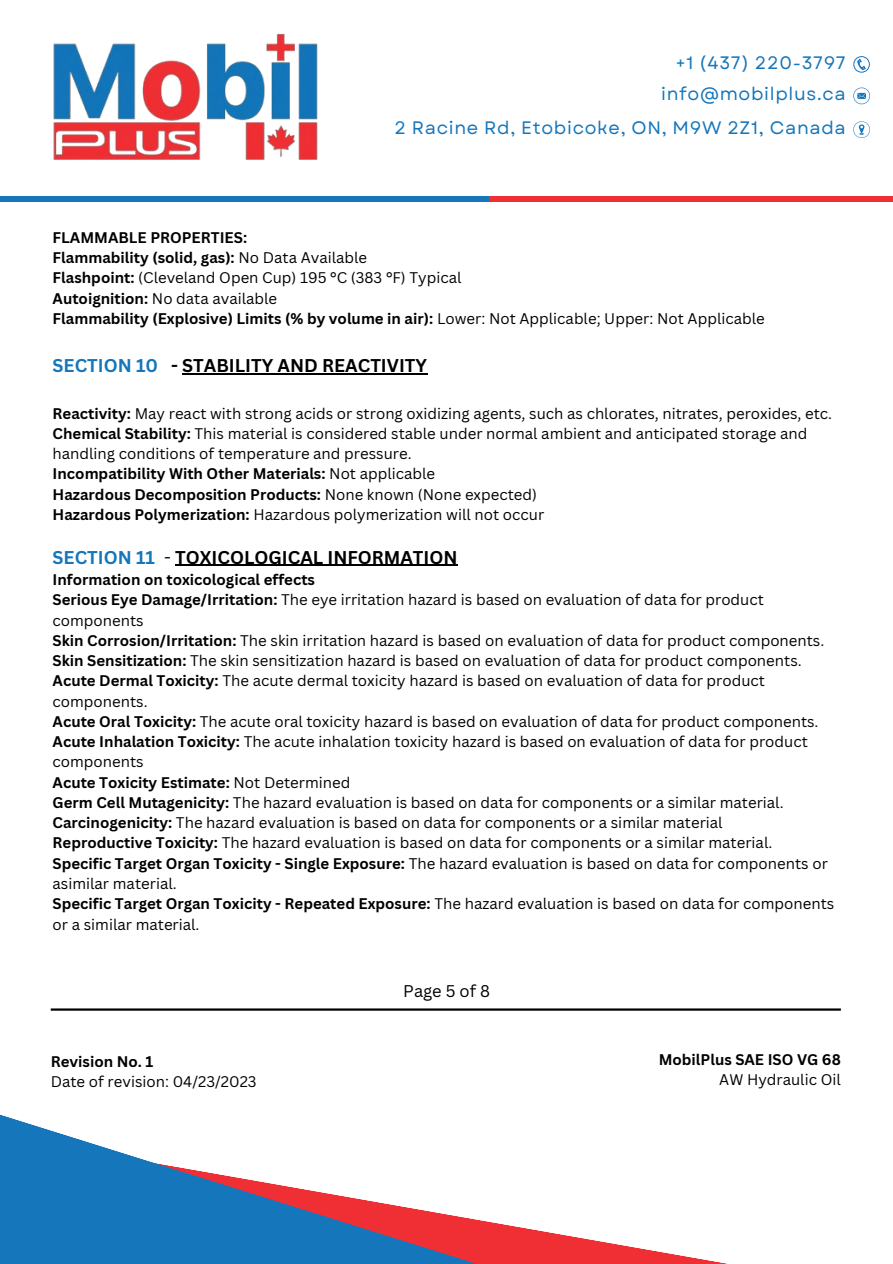
<style>
.page{position:relative;width:893px;height:1264px;background:#fff}
.page>*{position:absolute;margin:0;border:0;box-sizing:border-box;transform-origin:0 0}
.t1{font:18px "Garet";letter-spacing:.04em;color:#1576bb}
.t2{font:700 18px "Canva Sans";color:#000}
.t3{font:16.5px "Canva Sans";color:#000}
.t4{font:15px/20.2px "Canva Sans";color:#000}
.t5{font:700 15px "Canva Sans";color:#000}
.s1{font-weight:400}
.s2{font-weight:700}
.s3{color:#1576bb}
</style>
<div class="page">
<svg style="left:853px;top:56px;width:16px;height:17px"></svg>
<svg style="left:853px;top:88px;width:16px;height:16px"></svg>
<svg style="left:853px;top:121px;width:16px;height:17px"></svg>
<div style="left:0;top:196px;width:489px;height:6px;background:#1576bb"></div>
<div style="left:489px;top:196px;width:403px;height:6px;background:#ef2f34"></div>
<svg style="left:542px;top:1231px;width:180px;height:32px"></svg>
<svg style="left:0;top:1114px;width:542px;height:149px"></svg>
<img style="left:53px;top:33px;width:265px;height:127px">
<hr style="left:182px;top:373px;width:245px;height:1px;background:#000">
<hr style="left:175px;top:565px;width:283px;height:1px;background:#000">
<hr style="left:51px;top:1008px;width:789px;height:2px;background:#000">
<p class="t1" style="left:675px;top:50px;width:172px">+1 (437) 220-3797</p>
<p class="t1" style="left:661px;top:81px;width:186px">info@mobilplus.ca</p>
<p class="t1" style="left:394px;top:115px;width:453px">2 Racine Rd, Etobicoke, ON, M9W 2Z1, Canada</p>
<h2 class="t5" style="left:53px;top:227px;width:196px">FLAMMABLE PROPERTIES:</h2>
<p class="t5" style="left:53px;top:247px;width:316px">Flammability (solid, gas): <span class="s1">No Data Available</span></p>
<h2 class="t4" style="left:53px;top:267px;width:410px"><span class="s2">Flashpoint:</span> (Cleveland Open Cup) 195 °C (383 °F) Typical</h2>
<p class="t4" style="left:53px;top:288px;width:226px"><span class="s2">Autoignition:</span> No data available</p>
<h2 class="t5" style="left:53px;top:308px;width:713px">Flammability (Explosive) Limits (% by volume in air): <span class="s1">Lower: Not Applicable; Upper: Not Applicable</span></h2>
<p class="t2" style="left:53px;top:353px;width:376px"><span class="s3">SECTION 10</span> - STABILITY AND REACTIVITY</p>
<p class="t4" style="left:53px;top:402px;width:781px"><span class="s2">Reactivity:</span> May react with strong acids or strong oxidizing agents, such as chlorates, nitrates, peroxides, etc.</p>
<p class="t4" style="left:53px;top:423px;width:756px"><span class="s2">Chemical Stability:</span> This material is considered stable under normal ambient and anticipated storage and handling conditions of temperature and pressure.</p>
<p class="t5" style="left:53px;top:463px;width:384px">Incompatibility With Other Materials: <span class="s1">Not applicable</span></p>
<p class="t5" style="left:53px;top:483px;width:486px">Hazardous Decomposition Products: <span class="s1">None known (None expected)</span></p>
<p class="t4" style="left:53px;top:504px;width:493px"><span class="s2">Hazardous Polymerization:</span> Hazardous polymerization will not occur</p>
<h1 class="t2" style="left:53px;top:544px;width:406px"><span class="s3">SECTION 11</span> <span class="s1">-</span> TOXICOLOGICAL INFORMATION</h1>
<p class="t5" style="left:53px;top:569px;width:264px">Information on toxicological effects</p>
<p class="t4" style="left:53px;top:589px;width:712px"><span class="s2">Serious Eye Damage/Irritation:</span> The eye irritation hazard is based on evaluation of data for product components</p>
<p class="t4" style="left:53px;top:630px;width:773px"><span class="s2">Skin Corrosion/Irritation:</span> The skin irritation hazard is based on evaluation of data for product components.<br><span class="s2">Skin Sensitization:</span> The skin sensitization hazard is based on evaluation of data for product components.<br><span class="s2">Acute Dermal Toxicity:</span> The acute dermal toxicity hazard is based on evaluation of data for product components.</p>
<p class="t4" style="left:53px;top:711px;width:767px"><span class="s2">Acute Oral Toxicity:</span> The acute oral toxicity hazard is based on evaluation of data for product components.<br><span class="s2">Acute Inhalation Toxicity:</span> The acute inhalation toxicity hazard is based on evaluation of data for product components</p>
<p class="t5" style="left:53px;top:771px;width:299px">Acute Toxicity Estimate: <span class="s1">Not Determined</span></p>
<p class="t4" style="left:53px;top:792px;width:732px"><span class="s2">Germ Cell Mutagenicity:</span> The hazard evaluation is based on data for components or a similar material.<br><span class="s2">Carcinogenicity:</span> The hazard evaluation is based on data for components or a similar material</p>
<p class="t4" style="left:53px;top:832px;width:721px"><span class="s2">Reproductive Toxicity:</span> The hazard evaluation is based on data for components or a similar material.</p>
<p class="t4" style="left:53px;top:852px;width:776px"><span class="s2">Specific Target Organ Toxicity - Single Exposure:</span> The hazard evaluation is based on data for components or asimilar material.</p>
<p class="t4" style="left:53px;top:893px;width:783px"><span class="s2">Specific Target Organ Toxicity - Repeated Exposure:</span> The hazard evaluation is based on data for components or a similar material.</p>
<h2 class="t5" style="left:51px;top:1051px;width:104px">Revision No. 1</h2>
<p class="t4" style="left:51px;top:1071px;width:207px">Date of revision: 04/23/2023</p>
<p class="t3" style="left:403px;top:979px;width:88px">Page 5 of 8</p>
<p class="t5" style="left:658px;top:1048px;width:184px">MobilPlus SAE ISO VG 68</p>
<p class="t4" style="left:719px;top:1069px;width:123px">AW Hydraulic Oil</p>
</div>
